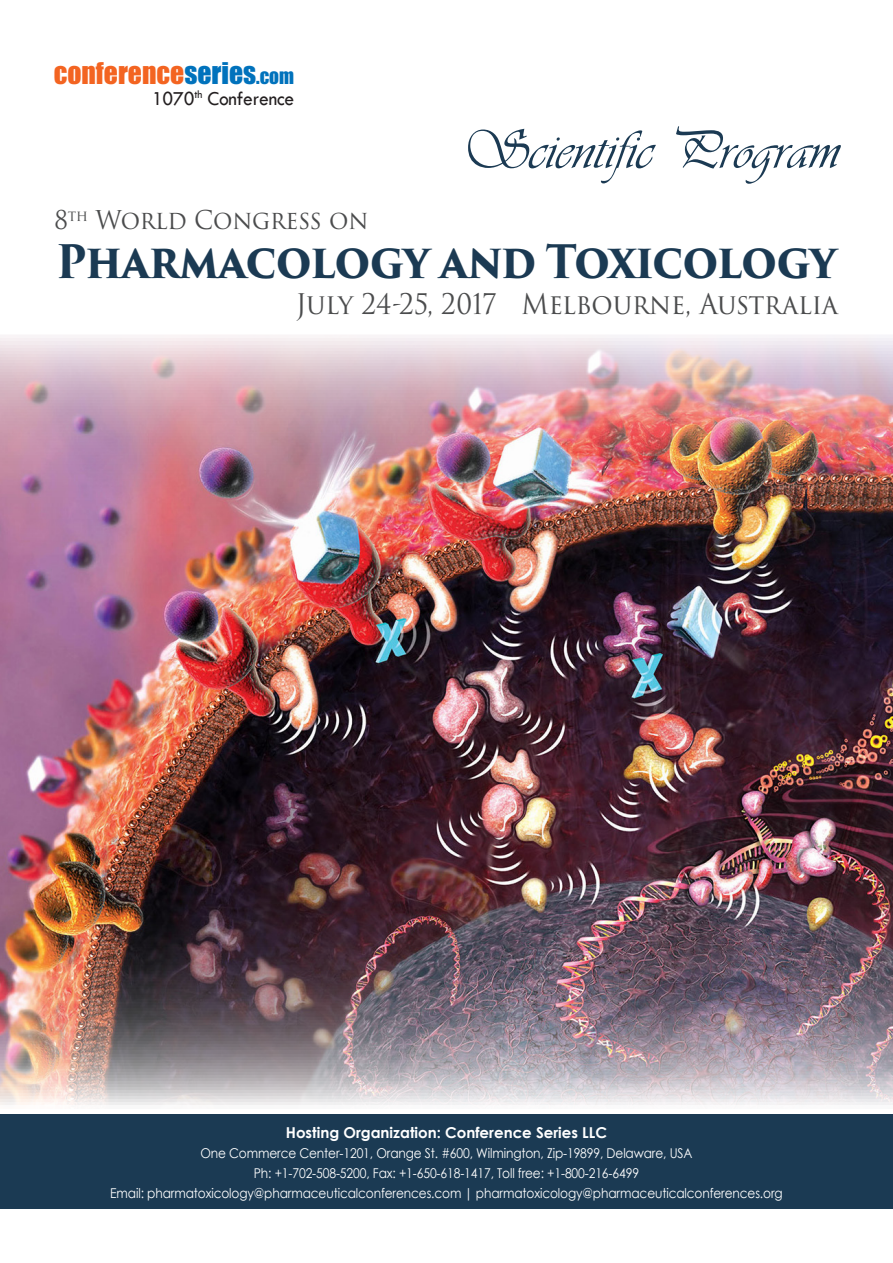
<style>
.page{position:relative;width:893px;height:1263px;background:#fff}
.page>*{position:absolute;margin:0;border:0;box-sizing:border-box;transform-origin:0 0}
.t1{font:56.4px "Vivaldii";color:#1b3a53}
.t2{font:700 45px "Trajan Pro 3";letter-spacing:-.03em;color:#1b3a53;scale:.93 1}
.t3{font:27.75px "Trajan Pro 3";letter-spacing:-.01em;color:#4b4c4d;scale:.95 1}
.t4{font:27.6px "Impact";color:#f36421}
.t5{font:25.2px "Trajan Pro 3";letter-spacing:-.015em;color:#4b4c4d;scale:.95 1}
.t6{font:20.55px "Tw Cen";letter-spacing:-.01em;color:#231f20;scale:.95 1}
.t7{font:700 15px "Century Gothic";color:#fff}
.t8{font:13.5px "Century Gothic";letter-spacing:-.01em;color:#fff;scale:.9 1}
.s1{color:#0072bc}
.s2{font-size:19.35px;color:#0072bc}
</style>
<div class="page">
<img style="left:0;top:335px;width:893px;height:770px">
<div style="left:0;top:1114px;width:893px;height:95px;background:#1b3a53"></div>
<p class="t4" style="left:54px;top:51px;width:242px">CONFERENCE<span class="s1">SERIES</span><span class="s2">.COM</span></p>
<p class="t6" style="left:152px;top:86px;width:151px">1070<sup>th</sup> Conference</p>
<p class="t5" style="left:54px;top:203px;width:332px">8<sup>th</sup> World Congress on</p>
<p class="t1" style="left:461px;top:117px;width:380px">Scientific Program</p>
<p class="t2" style="left:56px;top:228px;width:841px">Pharmacology and Toxicology</p>
<p class="t3" style="left:296px;top:285px;width:572px">July 24-25, 2017 Melbourne, Australia</p>
<p class="t7" style="left:286px;top:1121px;width:323px">Hosting Organization: Conference Series LLC</p>
<p class="t8" style="left:200px;top:1143px;width:548px">One Commerce Center-1201, Orange St. #600, Wilmington, Zip-19899, Delaware, USA</p>
<p class="t8" style="left:254px;top:1163px;width:429px">Ph: +1-702-508-5200, Fax: +1-650-618-1417, Toll free: +1-800-216-6499</p>
<p class="t8" style="left:110px;top:1183px;width:749px">Email: pharmatoxicology@pharmaceuticalconferences.com | pharmatoxicology@pharmaceuticalconferences.org</p>
</div>
